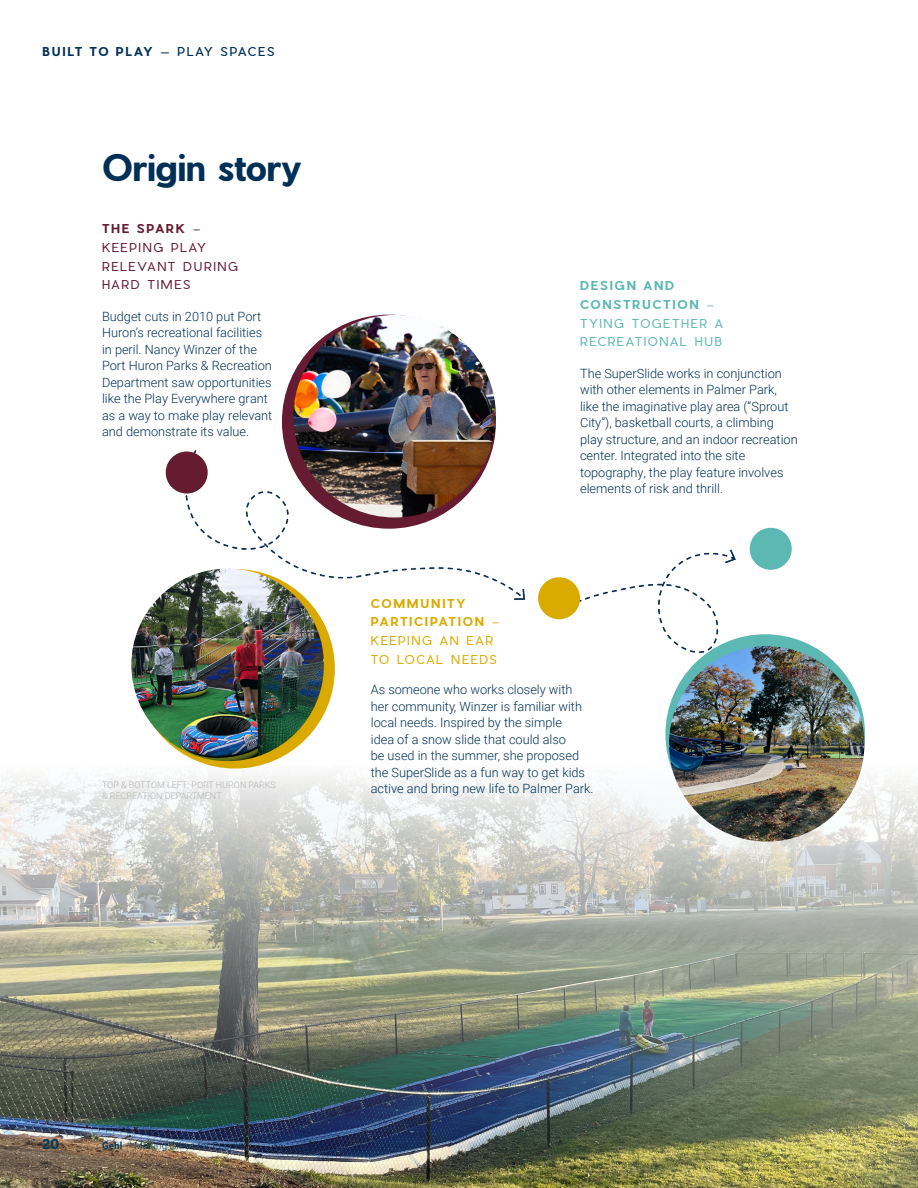
<style>
.page{position:relative;width:918px;height:1188px;background:#fff}
.page>*{position:absolute;margin:0;border:0;box-sizing:border-box;transform-origin:0 0}
.Heading_2{font:700 36px "Pier Sans";letter-spacing:-.005em;color:#003057}
.t1{font:700 13.5px "Pier Sans";color:#003c5d}
.Paragraph_Style_2{font:300 12.75px/16.5px "Roboto";color:#003057}
.Trumpet{font:300 12px/18.8px "Pier Sans";letter-spacing:.135em;color:#651c32}
.Trumpet-2{font:300 12px/18.8px "Pier Sans";letter-spacing:.145em;color:#5cb8b2}
.Trumpet-3{font:300 12px/18.8px "Pier Sans";letter-spacing:.13em;color:#daaa00}
.Trumpet-4{font:700 12px/18.8px "Pier Sans";letter-spacing:.145em;color:#daaa00}
.Trumpet-5{font:700 12px/18.8px "Pier Sans";letter-spacing:.15em;color:#5cb8b2}
.t2{font:700 12px "Pier Sans";letter-spacing:.14em;color:#003057}
.Trumpet-6{font:700 12px "Pier Sans";letter-spacing:.14em;color:#651c32}
.t3{font:300 9.75px "Roboto";letter-spacing:.025em;color:#003c5d}
.t4{font:300 9px/10.8px "Roboto";color:#b3b3b3}
.s1{font-weight:400}
.s2{font-weight:300}
.s3{font-weight:700}
</style>
<div class="page">
<img style="left:172px;top:384px;width:670px;height:286px">
<div style="left:282px;top:315px;width:214px;height:214px;background:#651c32;border-radius:50%"></div>
<div style="left:135px;top:569px;width:200px;height:200px;background:#daaa00;border-radius:50%"></div>
<div style="left:665px;top:634px;width:200px;height:200px;background:#5cb8b2;border-radius:50%"></div>
<img style="left:0;top:765px;width:918px;height:423px">
<img style="left:293px;top:315px;width:203px;height:202px;border-radius:101px">
<div style="left:166px;top:452px;width:42px;height:42px;background:#651c32;border-radius:50%"></div>
<div style="left:538px;top:577px;width:42px;height:42px;background:#daaa00;border-radius:50%"></div>
<div style="left:750px;top:528px;width:42px;height:42px;background:#5cb8b2;border-radius:50%"></div>
<img style="left:669px;top:646px;width:195px;height:196px;border-radius:98px">
<img style="left:131px;top:569px;width:193px;height:192px;border-radius:96px">
<p class="t2" style="left:43px;top:43px;width:233px">BUILT TO PLAY <span class="s1">— PLAY SPACES</span></p>
<p class="Heading_2" style="left:102px;top:143px;width:201px">Origin story</p>
<p class="Trumpet-6" style="left:102px;top:220px;width:100px">THE SPARK <span class="s2">–</span></p>
<p class="Trumpet" style="left:102px;top:238px;width:137px">KEEPING PLAY<br>RELEVANT DURING<br>HARD TIMES</p>
<p class="Paragraph_Style_2" style="left:102px;top:307px;width:172px">Budget cuts in 2010 put Port<br>Huron’s recreational facilities in peril. Nancy Winzer of the<br>Port Huron Parks &amp; Recreation<br>Department saw opportunities like the Play Everywhere grant as a way to make play relevant and demonstrate its value.</p>
<p class="t4" style="left:102px;top:780px;width:175px">TOP &amp; BOTTOM LEFT: PORT HURON PARKS &amp; RECREATION DEPARTMENT</p>
<p class="Trumpet-5" style="left:580px;top:276px;width:135px">DESIGN AND<br>CONSTRUCTION <span class="s2">–</span></p>
<p class="Trumpet-2" style="left:580px;top:314px;width:145px">TYING TOGETHER A<br>RECREATIONAL HUB</p>
<p class="Trumpet-4" style="left:371px;top:594px;width:130px">COMMUNITY<br>PARTICIPATION <span class="s2">–</span></p>
<p class="Trumpet-3" style="left:371px;top:631px;width:128px">KEEPING AN EAR<br>TO LOCAL NEEDS</p>
<p class="Paragraph_Style_2" style="left:580px;top:364px;width:219px">The SuperSlide works in conjunction with other elements in Palmer Park, like the imaginative play area (“Sprout City”), basketball courts, a climbing play structure, and an indoor recreation center. Integrated into the site topography, the play feature involves elements of risk and thrill.</p>
<p class="Paragraph_Style_2" style="left:371px;top:681px;width:224px">As someone who works closely with her community, Winzer is familiar with local needs. Inspired by the simple<br>idea of a snow slide that could also<br>be used in the summer, she proposed the SuperSlide as a fun way to get kids active and bring new life to Palmer Park.</p>
<p class="t1" style="left:43px;top:1134px;width:18px">20</p>
<p class="t3" style="left:102px;top:1138px;width:143px"><span class="s3">Gehl</span> — Making Cities for People</p>
</div>
